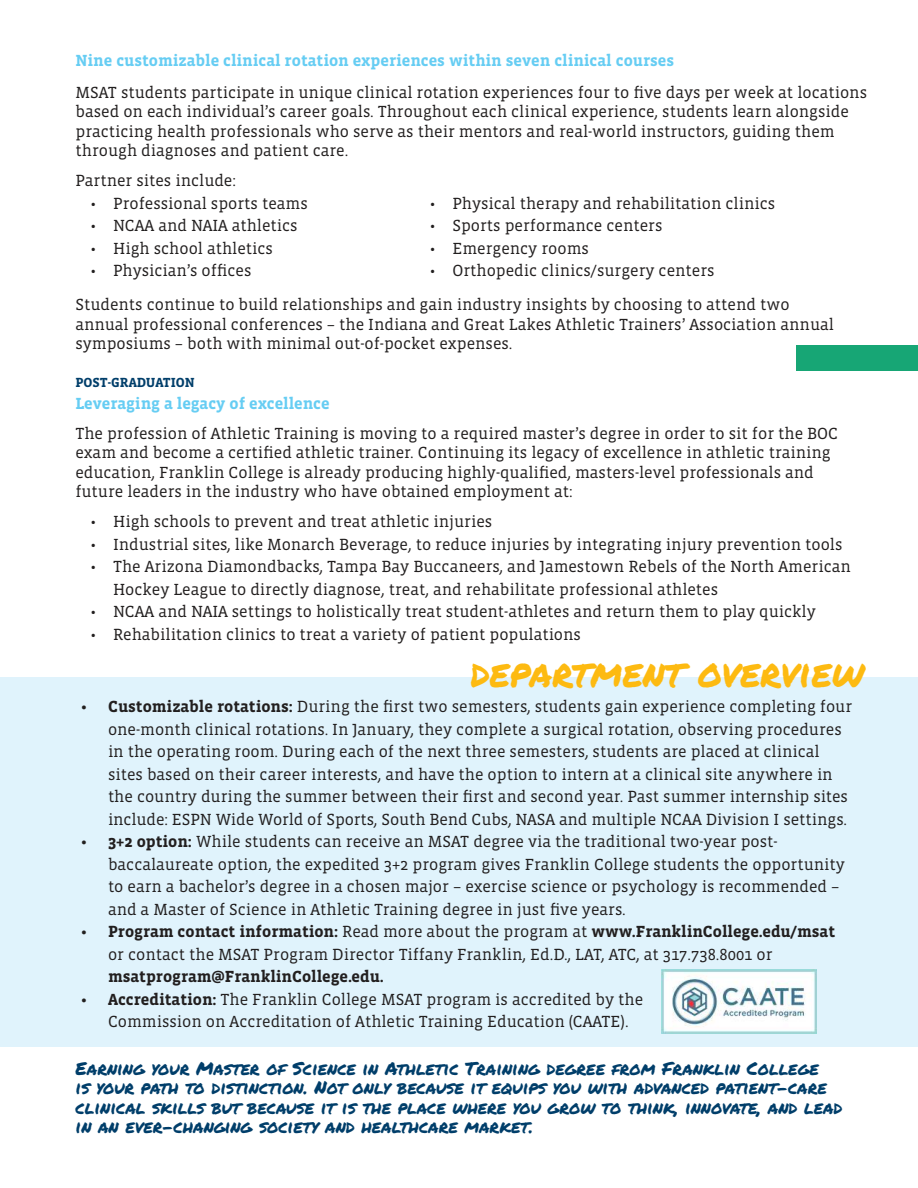
<style>
.page{position:relative;width:918px;height:1188px;background:#fff}
.page>*{position:absolute;margin:0;border:0;box-sizing:border-box;transform-origin:0 0}
.t1{font:39px "Permanent Marker";color:#fdba11}
.t2{font:18px/19.5px "Permanent Marker";color:#003e6a}
.t3{font:16.5px/22.5px "Vista Slab OTCE";color:#221f1f}
.t4{font:700 16.5px "Vista Slab OTCE";color:#66cdf3}
.t5{font:700 16.5px "Vista Slab OTCE";color:#221f1f}
.t6{font:700 13.5px "Vista Slab OTCE";letter-spacing:-.005em;color:#003e6a}
.s1{font-weight:700}
</style>
<div class="page">
<div style="left:0;top:677px;width:918px;height:370px;background:#e0f3fc"></div>
<div style="left:796px;top:346px;width:122px;height:25px;background:#17a675"></div>
<img style="left:662px;top:970px;width:155px;height:64px">
<p class="t4" style="left:76px;top:54px;width:600px">Nine customizable clinical rotation experiences within seven clinical courses</p>
<p class="t3" style="left:76px;top:84px;width:793px;line-height:19.5px">MSAT students participate in unique clinical rotation experiences four to five days per week at locations based on each individual’s career goals. Throughout each clinical experience, students learn alongside practicing health professionals who serve as their mentors and real-world instructors, guiding them through diagnoses and patient care.</p>
<p class="t3" style="left:76px;top:171px;width:162px">Partner sites include:</p>
<p class="t3" style="left:430px;top:193px;width:347px">• Physical therapy and rehabilitation clinics</p>
<p class="t3" style="left:430px;top:216px;width:234px">• Sports performance centers</p>
<p class="t3" style="left:430px;top:238px;width:161px">• Emergency rooms</p>
<p class="t3" style="left:75px;top:255px;width:716px;line-height:33.9px;text-indent:354px">• Orthopedic clinics/surgery centers<br>Students continue to build relationships and gain industry insights by choosing to attend two</p>
<p class="t3" style="left:75px;top:315px;width:760px;line-height:19.5px">annual professional conferences – the Indiana and Great Lakes Athletic Trainers’ Association annual symposiums – both with minimal out-of-pocket expenses.</p>
<p class="t6" style="left:75px;top:377px;width:121px">POST-GRADUATION</p>
<p class="t4" style="left:75px;top:397px;width:256px">Leveraging a legacy of excellence</p>
<p class="t3" style="left:75px;top:425px;width:764px;line-height:19.5px">The profession of Athletic Training is moving to a required master’s degree in order to sit for the BOC exam and become a certified athletic trainer. Continuing its legacy of excellence in athletic training education, Franklin College is already producing highly-qualified, masters-level professionals and future leaders in the industry who have obtained employment at:</p>
<p class="t3" style="left:91px;top:193px;width:219px">• Professional sports teams</p>
<p class="t3" style="left:91px;top:216px;width:209px">• NCAA and NAIA athletics</p>
<p class="t3" style="left:91px;top:238px;width:184px">• High school athletics</p>
<p class="t3" style="left:91px;top:261px;width:162px">• Physician’s offices</p>
<p class="t3" style="left:91px;top:512px;width:403px">• High schools to prevent and treat athletic injuries</p>
<p class="t3" style="left:91px;top:534px;width:753px">• Industrial sites, like Monarch Beverage, to reduce injuries by integrating injury prevention tools</p>
<p class="t3" style="left:113px;top:557px;width:739px;text-indent:-22px">• The Arizona Diamondbacks, Tampa Bay Buccaneers, and Jamestown Rebels of the North American<br>Hockey League to directly diagnose, treat, and rehabilitate professional athletes</p>
<p class="t3" style="left:91px;top:602px;width:727px">• NCAA and NAIA settings to holistically treat student-athletes and return them to play quickly</p>
<p class="t3" style="left:91px;top:624px;width:492px">• Rehabilitation clinics to treat a variety of patient populations</p>
<h1 class="t1" style="left:470px;top:658px;width:395px">department overview</h1>
<p class="t3" style="left:108px;top:697px;width:746px;text-indent:-27px"><span class="s1">• Customizable rotations:</span> During the first two semesters, students gain experience completing four one-month clinical rotations. In January, they complete a surgical rotation, observing procedures in the operating room. During each of the next three semesters, students are placed at clinical sites based on their career interests, and have the option to intern at a clinical site anywhere in the country during the summer between their first and second year. Past summer internship sites include: ESPN Wide World of Sports, South Bend Cubs, NASA and multiple NCAA Division I settings.</p>
<p class="t3" style="left:108px;top:832px;width:738px;text-indent:-27px"><span class="s1">• 3+2 option:</span> While students can receive an MSAT degree via the traditional two-year post&shy;baccalaureate option, the expedited 3+2 program gives Franklin College students the opportunity to earn a bachelor’s degree in a chosen major – exercise science or psychology is recommended – and a Master of Science in Athletic Training degree in just five years.</p>
<p class="t3" style="left:108px;top:922px;width:729px;text-indent:-27px"><span class="s1">• Program contact information:</span> Read more about the program at <span class="s1">www.FranklinCollege.edu/msat </span>or contact the MSAT Program Director Tiffany Franklin, Ed.D., LAT, ATC, at 317.738.8001 or</p>
<p class="t5" style="left:108px;top:970px;width:277px">msatprogram@FranklinCollege.edu.</p>
<p class="t3" style="left:108px;top:989px;width:537px;text-indent:-27px"><span class="s1">• Accreditation:</span> The Franklin College MSAT program is accredited by the<br>Commission on Accreditation of Athletic Training Education (CAATE).</p>
<p class="t2" style="left:76px;top:1060px;width:768px">Earning your Master of Science in Athletic Training degree from Franklin College<br>is your path to distinction. Not only because it equips you with advanced patient-care clinical skills but because it is the place where you grow to think, innovate, and lead in an ever-changing society and healthcare market.</p>
</div>
